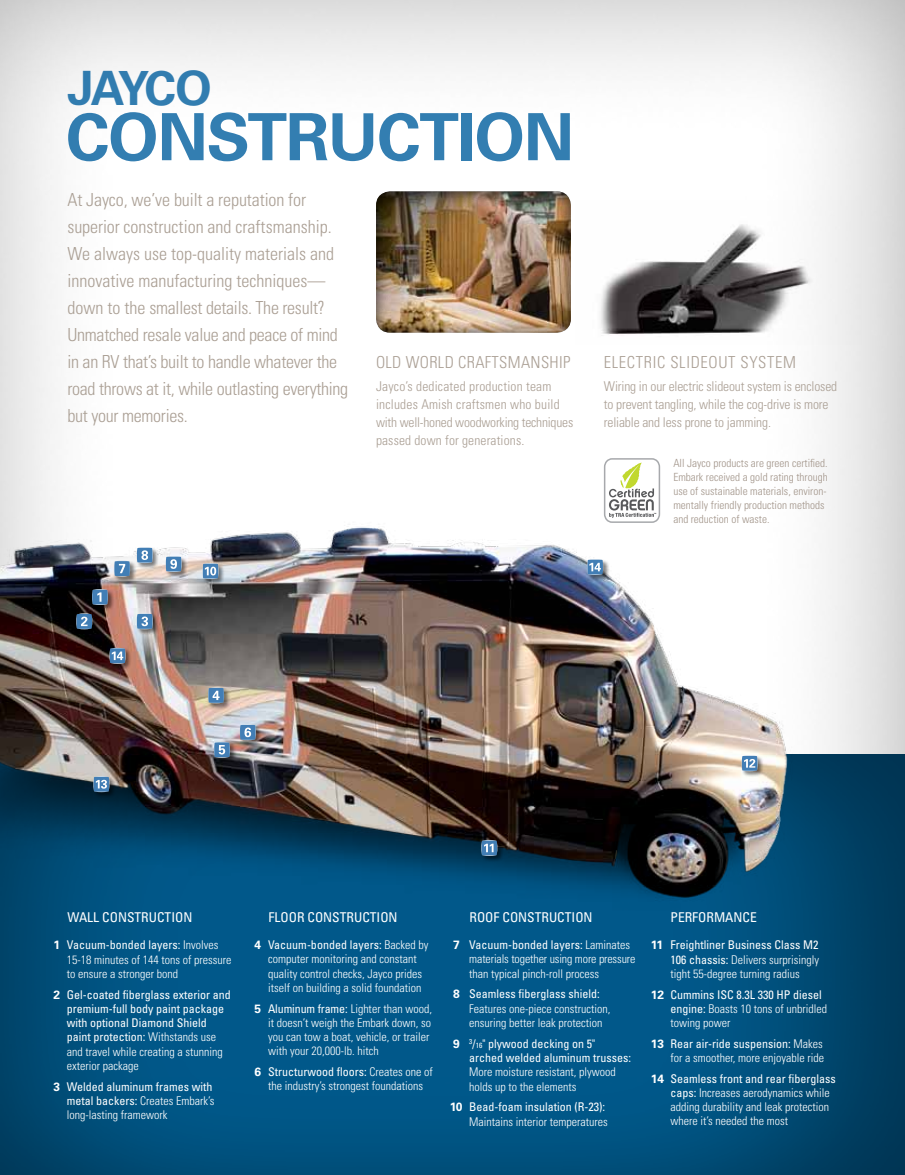
<style>
.page{position:relative;width:905px;height:1175px;background:#fff}
.page>*{position:absolute;margin:0;border:0;box-sizing:border-box;transform-origin:0 0}
.t1{font:700 65.1px "Univers";letter-spacing:-.02em;color:#005e9e}
.t2{font:700 47.25px "Univers";letter-spacing:-.08em;color:#005e9e}
.t3{font:300 condensed 18px/27px "Univers";letter-spacing:-.015em;color:#aa9f94}
.t4{font:300 condensed 16.5px "Univers";letter-spacing:.02em;color:#aa9f94}
.t5{font:300 condensed 13.5px/18px "Univers";letter-spacing:.01em;color:#aa9f94}
.t6{font:300 condensed 13.5px/18px "Univers";letter-spacing:-.01em;color:#aa9f94}
.t7{font:condensed 13.5px "Univers";color:#fff}
.t8{font:300 condensed 12px/14.2px "Univers";color:#fff}
.t9{font:condensed 12px/14.2px "Univers";color:#fff}
.t10{font:300 condensed 11.25px/13.8px "Univers";color:#a2958a}
.s1{font-weight:700;font-stretch:normal}
.s2{font-weight:400}
.s3{font-weight:300}
.s4{font-size:7.5px}
</style>
<div class="page">
<div style="left:0;top:0;width:904px;height:1174px;background:#000;opacity:.35"></div>
<img style="left:0;top:754px;width:904px;height:420px">
<img style="left:0;top:461px;width:818px;height:518px">
<div style="left:91px;top:589px;width:24px;height:22px;background:#000;opacity:.5"></div>
<svg style="left:92px;top:589px;width:16px;height:16px"></svg>
<div style="left:165px;top:556px;width:23px;height:22px;background:#000;opacity:.5"></div>
<svg style="left:165px;top:556px;width:17px;height:16px"></svg>
<div style="left:202px;top:563px;width:23px;height:22px;background:#000;opacity:.5"></div>
<svg style="left:202px;top:563px;width:17px;height:16px"></svg>
<div style="left:481px;top:839px;width:23px;height:23px;background:#000;opacity:.5"></div>
<svg style="left:481px;top:840px;width:16px;height:16px"></svg>
<div style="left:741px;top:755px;width:23px;height:22px;background:#000;opacity:.5"></div>
<svg style="left:741px;top:755px;width:17px;height:16px"></svg>
<div style="left:239px;top:724px;width:23px;height:22px;background:#000;opacity:.5"></div>
<svg style="left:239px;top:724px;width:17px;height:16px"></svg>
<div style="left:213px;top:741px;width:24px;height:23px;background:#000;opacity:.5"></div>
<svg style="left:214px;top:742px;width:16px;height:15px"></svg>
<div style="left:114px;top:560px;width:23px;height:23px;background:#000;opacity:.5"></div>
<svg style="left:114px;top:560px;width:16px;height:16px"></svg>
<div style="left:136px;top:547px;width:23px;height:22px;background:#000;opacity:.5"></div>
<svg style="left:136px;top:547px;width:17px;height:16px"></svg>
<div style="left:76px;top:613px;width:23px;height:22px;background:#000;opacity:.5"></div>
<svg style="left:76px;top:613px;width:16px;height:16px"></svg>
<div style="left:136px;top:613px;width:23px;height:22px;background:#000;opacity:.5"></div>
<svg style="left:136px;top:613px;width:17px;height:16px"></svg>
<div style="left:208px;top:687px;width:23px;height:22px;background:#000;opacity:.5"></div>
<svg style="left:208px;top:687px;width:16px;height:16px"></svg>
<div style="left:93px;top:776px;width:23px;height:22px;background:#000;opacity:.5"></div>
<svg style="left:93px;top:776px;width:17px;height:16px"></svg>
<div style="left:109px;top:647px;width:23px;height:23px;background:#000;opacity:.5"></div>
<svg style="left:109px;top:648px;width:17px;height:15px"></svg>
<div style="left:586px;top:559px;width:24px;height:22px;background:#000;opacity:.5"></div>
<svg style="left:587px;top:559px;width:16px;height:16px"></svg>
<div style="left:376px;top:190px;width:197px;height:145px;background:#000;opacity:.75"></div>
<img style="left:575px;top:200px;width:286px;height:145px">
<svg style="left:604px;top:458px;width:56px;height:65px"></svg>
<h2 class="t2" style="left:67px;top:60px;width:146px">JAYCO</h2>
<h1 class="t1" style="left:66px;top:99px;width:509px">CONSTRUCTION</h1>
<p class="t3" style="left:67px;top:186px;width:282px">At Jayco, we’ve built a reputation for superior construction and craftsmanship.<br>We always use top-quality materials and innovative manufacturing techniques— down to the smallest details. The result?<br>Unmatched resale value and peace of mind in an RV that’s built to handle whatever the road throws at it, while outlasting everything but your memories.</p>
<h3 class="t4" style="left:376px;top:352px;width:41px">Old world</h3>
<h3 class="t4" style="left:458px;top:352px;width:114px">craftsmanship</h3>
<p class="t5" style="left:376px;top:377px;width:199px">Jayco’s dedicated production team includes Amish craftsmen who build with well-honed woodworking techniques passed down for generations.</p>
<h3 class="t4" style="left:604px;top:352px;width:75px">Electri c slideo</h3>
<h3 class="t4" style="left:718px;top:352px;width:32px">ut syste</h3>
<h3 class="t4" style="left:783px;top:352px;width:14px">m</h3>
<p class="t6" style="left:604px;top:377px;width:235px">Wiring in our electric slideout system is enclosed to prevent tangling, while the cog-drive is more reliable and less prone to jamming.</p>
<p class="t10" style="left:673px;top:456px;width:156px">All Jayco products are green certified.<br>Embark received a gold rating through use of sustainable materials, environ&shy;mentally friendly production methods and reduction of waste.</p>
<p class="t7" style="left:68px;top:909px;width:126px">Wall constructi on</p>
<p class="t7" style="left:268px;top:909px;width:131px">Floor constructi on</p>
<p class="t7" style="left:469px;top:909px;width:125px">Roof construction</p>
<p class="t7" style="left:670px;top:909px;width:86px">Performance</p>
<p class="t8" style="left:67px;top:938px;width:166px;text-indent:-14px"><span class="s1">1</span> <span class="s2">Vacuum-bonded layers:</span> Involves<br>15-18 minutes of 144 tons of pressure to ensure a stronger bond</p>
<p class="t9" style="left:67px;top:987px;width:165px;text-indent:-14px"><span class="s1">2</span> Gel-coated fiberglass exterior and premium-full body paint package with optional Diamond Shield paint protection: <span class="s3">Withstands use and travel while creating a stunning exterior package</span></p>
<p class="t9" style="left:67px;top:1078px;width:149px;text-indent:-14px"><span class="s1">3</span> Welded aluminum frames with metal backers: <span class="s3">Creates Embark’s long-lasting framework</span></p>
<p class="t8" style="left:268px;top:937px;width:162px;text-indent:-14px"><span class="s1">4</span> <span class="s2">Vacuum-bonded layers:</span> Backed by computer monitoring and constant quality control checks, Jayco prides itself on building a solid foundation</p>
<p class="t8" style="left:268px;top:1001px;width:165px;text-indent:-14px"><span class="s1">5</span> <span class="s2">Aluminum frame:</span> Lighter than wood, it doesn’t weigh the Embark down, so you can tow a boat, vehicle, or trailer with your 20,000-lb. hitch</p>
<p class="t8" style="left:254px;top:1064px;width:180px;text-align:center"><span class="s1">6</span> <span class="s2">Structurwood floors:</span> Creates one of the industry’s strongest foundations</p>
<p class="t8" style="left:469px;top:937px;width:168px;text-indent:-16px"><span class="s1">7</span> <span class="s2">Vacuum-bonded layers:</span> Laminates materials together using more pressure than typical pinch-roll process</p>
<p class="t8" style="left:469px;top:987px;width:143px;text-indent:-16px"><span class="s1">8</span> <span class="s2">Seamless fiberglass shield:<br></span>Features one-piece construction, ensuring better leak protection</p>
<p class="t9" style="left:469px;top:1036px;width:163px;text-indent:-16px"><span class="s1">9</span> <sup>3</sup>/<span class="s4">16</span>" plywood decking on 5" arched welded aluminum trusses:</p>
<p class="t8" style="left:469px;top:1064px;width:148px">More moisture resistant, plywood holds up to the elements</p>
<p class="t8" style="left:450px;top:1099px;width:160px;text-align:right"><span class="s1">10</span> <span class="s2">Bead-foam insulation (R-23):<br></span>Maintains interior temperatures</p>
<p class="t8" style="left:670px;top:938px;width:150px;text-align:justify;text-indent:-20px"><span class="s1">11</span> <span class="s2">Freightliner Business Class M2<br>106 chassis:</span> Delivers surprisingly tight 55-degree turning radius</p>
<p class="t8" style="left:670px;top:987px;width:158px;text-indent:-20px"><span class="s1">12</span> <span class="s2">Cummins ISC 8.3L 330 HP diesel engine:</span> Boasts 10 tons of unbridled towing power</p>
<p class="t8" style="left:651px;top:1036px;width:175px;text-align:right"><span class="s1">13</span> <span class="s2">Rear air-ride suspension:</span> Makes for a smoother, more enjoyable ride</p>
<p class="t8" style="left:670px;top:1071px;width:167px;text-indent:-20px"><span class="s1">14</span> <span class="s2">Seamless front and rear fiberglass caps:</span> Increases aerodynamics while adding durability and leak protection where it’s needed the most</p>
</div>
